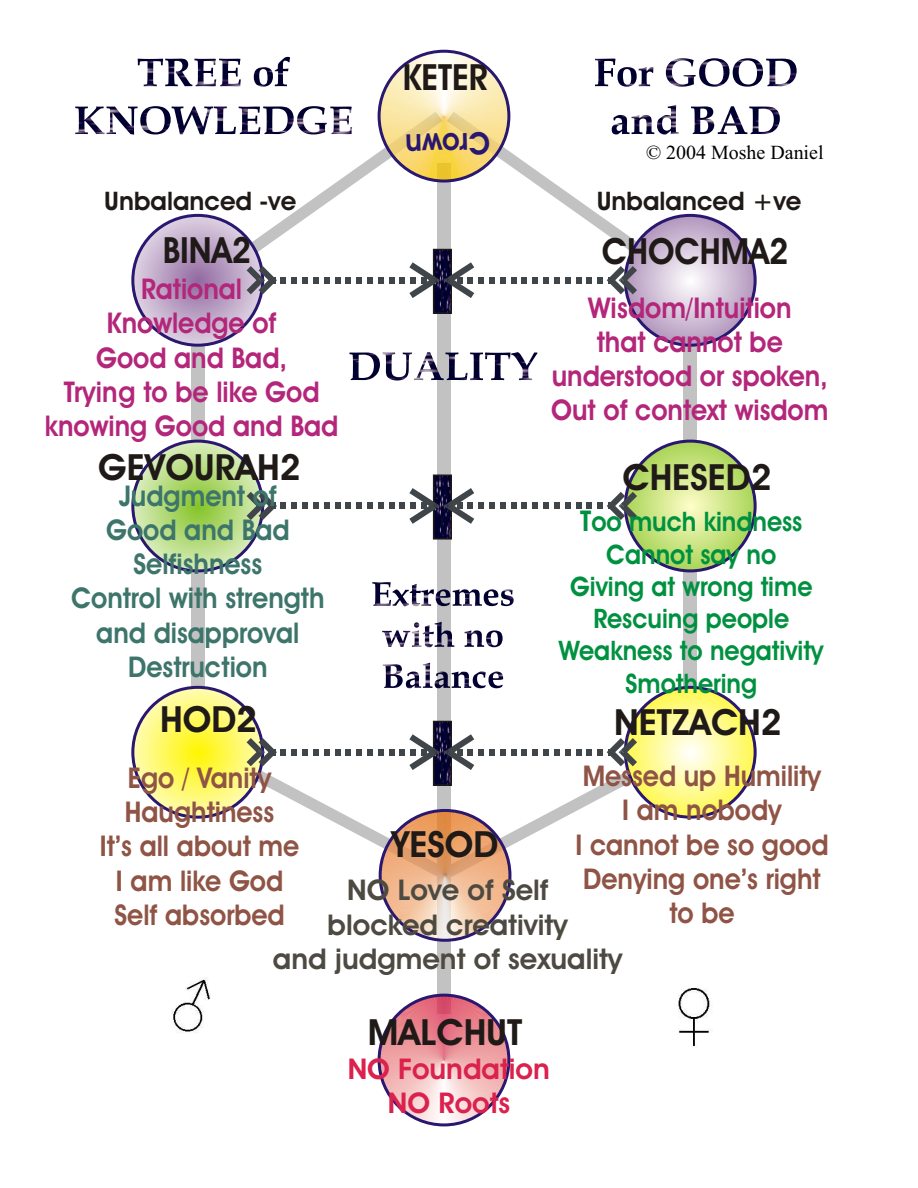
<style>
.page{position:relative;width:918px;height:1188px;background:#fff}
.page>*{position:absolute;margin:0;border:0;box-sizing:border-box;transform-origin:0 0}
.t1{font:700 36.3px "Avant Garde Bk BT";color:#1f1a17}
.t2{font:700 36.3px "Avant Garde Bk BT";color:#1f1a17;scale:.92 1}
.t3{font:700 31.05px "Avant Garde Bk BT";color:#291770;scale:.92 1}
.t4{font:700 28.8px/34.2px "Avant Garde Bk BT";color:#b3267a;text-align:center;scale:.92 1}
.t5{font:700 28.8px/34.2px "Avant Garde Bk BT";color:#8f5445;text-align:center;scale:.92 1}
.t6{font:700 28.8px/34.2px "Avant Garde Bk BT";color:#3d756b;text-align:center;scale:.92 1}
.t7{font:700 28.8px/34.2px "Avant Garde Bk BT";color:#4d4a42;text-align:center}
.t8{font:700 28.8px/34.2px "Avant Garde Bk BT";color:#db214d;text-align:center}
.t9{font:700 27px/32.2px "Avant Garde Bk BT";color:#009140;text-align:center;scale:.92 1}
.t10{font:700 25.65px "Avant Garde Bk BT";color:#1f1a17}
.t11{font:19.95px "Times New Roman";color:#000}
.s1{font-size:28.8px}
</style>
<div class="page">
<div style="left:191px;top:308px;width:13px;height:460px;background:#c2c2c2"></div>
<div style="left:684px;top:277px;width:13px;height:467px;background:#c2c2c2"></div>
<div style="left:437px;top:163px;width:14px;height:851px;background:#c2c2c2"></div>
<img style="left:138px;top:59px;width:25px;height:27px">
<img style="left:165px;top:59px;width:27px;height:27px">
<img style="left:194px;top:59px;width:17px;height:27px">
<img style="left:75px;top:107px;width:30px;height:27px">
<img style="left:107px;top:107px;width:31px;height:28px">
<img style="left:140px;top:106px;width:71px;height:28px">
<svg style="left:133px;top:441px;width:130px;height:130px;background:#b6d786"></svg>
<div style="left:131px;top:440px;width:133px;height:132px;border:3px solid #291770;border-radius:50%"></div>
<svg style="left:625px;top:441px;width:130px;height:130px;background:#c2db7f"></svg>
<div style="left:624px;top:440px;width:133px;height:132px;border:3px solid #291770;border-radius:50%"></div>
<svg style="left:133px;top:215px;width:130px;height:130px;background:#bda7c7"></svg>
<div style="left:131px;top:214px;width:133px;height:133px;border:3px solid #291770;border-radius:50%"></div>
<svg style="left:625px;top:215px;width:130px;height:130px;background:#c8b6d1"></svg>
<div style="left:624px;top:214px;width:133px;height:133px;border:3px solid #291770;border-radius:50%"></div>
<svg style="left:379px;top:995px;width:130px;height:130px"></svg>
<div style="left:378px;top:994px;width:132px;height:132px;border:3px solid #291770;border-radius:50%"></div>
<svg style="left:625px;top:687px;width:130px;height:130px;background:#f4ef88"></svg>
<svg style="left:133px;top:687px;width:130px;height:130px;background:#f4ee75"></svg>
<img style="left:678px;top:58px;width:18px;height:29px">
<img style="left:699px;top:58px;width:31px;height:29px">
<img style="left:733px;top:58px;width:30px;height:29px">
<img style="left:766px;top:59px;width:31px;height:27px">
<img style="left:691px;top:106px;width:23px;height:28px">
<img style="left:718px;top:106px;width:29px;height:28px">
<img style="left:749px;top:106px;width:31px;height:28px">
<svg style="left:433px;top:298px;width:19px;height:16px"></svg>
<svg style="left:211px;top:51px;width:467px;height:247px"></svg>
<svg style="left:433px;top:475px;width:19px;height:65px"></svg>
<svg style="left:247px;top:492px;width:39px;height:28px"></svg>
<svg style="left:292px;top:503px;width:37px;height:6px"></svg>
<svg style="left:335px;top:503px;width:5px;height:6px"></svg>
<svg style="left:346px;top:503px;width:48px;height:6px"></svg>
<svg style="left:598px;top:492px;width:39px;height:28px"></svg>
<svg style="left:587px;top:503px;width:5px;height:6px"></svg>
<svg style="left:576px;top:503px;width:5px;height:6px"></svg>
<svg style="left:533px;top:503px;width:37px;height:6px"></svg>
<svg style="left:522px;top:503px;width:5px;height:6px"></svg>
<svg style="left:400px;top:488px;width:116px;height:36px"></svg>
<svg style="left:433px;top:721px;width:19px;height:13px"></svg>
<svg style="left:202px;top:734px;width:485px;height:206px"></svg>
<img style="left:349px;top:353px;width:31px;height:27px">
<img style="left:383px;top:353px;width:29px;height:28px">
<img style="left:414px;top:352px;width:54px;height:28px">
<img style="left:470px;top:353px;width:13px;height:27px">
<img style="left:485px;top:352px;width:52px;height:28px">
<img style="left:372px;top:582px;width:19px;height:24px">
<img style="left:393px;top:589px;width:16px;height:17px">
<img style="left:410px;top:584px;width:11px;height:22px">
<img style="left:421px;top:589px;width:13px;height:17px">
<img style="left:436px;top:589px;width:14px;height:17px">
<img style="left:453px;top:589px;width:29px;height:17px">
<img style="left:484px;top:589px;width:14px;height:17px">
<img style="left:501px;top:589px;width:13px;height:17px">
<img style="left:382px;top:630px;width:28px;height:17px">
<img style="left:412px;top:622px;width:9px;height:25px">
<img style="left:423px;top:625px;width:11px;height:22px">
<img style="left:435px;top:622px;width:19px;height:25px">
<img style="left:465px;top:630px;width:19px;height:17px">
<img style="left:486px;top:630px;width:17px;height:17px">
<img style="left:383px;top:664px;width:20px;height:24px">
<img style="left:406px;top:672px;width:15px;height:16px">
<img style="left:423px;top:663px;width:9px;height:25px">
<img style="left:435px;top:672px;width:15px;height:16px">
<img style="left:452px;top:672px;width:19px;height:16px">
<img style="left:473px;top:672px;width:13px;height:16px">
<img style="left:488px;top:672px;width:15px;height:16px">
<img style="left:172px;top:978px;width:39px;height:55px">
<img style="left:678px;top:988px;width:32px;height:59px">
<p class="t2" style="left:403px;top:62px;width:94px">KETER</p>
<p class="t3" style="left:490px;top:156px;width:94px;rotate:179deg">C wo r n</p>
<p class="t11" style="left:646px;top:145px;width:179px">© 2004 Moshe Daniel</p>
<p class="t10" style="left:104px;top:191px;width:193px">Unbalanced -ve</p>
<p class="t10" style="left:597px;top:191px;width:206px">Unbalanced +ve</p>
<p class="t2" style="left:163px;top:236px;width:98px">BINA2</p>
<p class="t2" style="left:602px;top:236px;width:205px">CHOCHMA2</p>
<p class="t4" style="left:45px;top:275px;width:320px">Rational<br>Knowledge of<br>Good and Bad,<br>Trying to be like God knowing Good and Bad</p>
<p class="t4" style="left:551px;top:293px;width:303px">Wisdom/Intuition<br>that cannot be understood or spoken,<br>Out of context wisdom</p>
<p class="t1" style="left:98px;top:453px;width:204px">GEVOURAH2</p>
<p class="t1" style="left:622px;top:463px;width:151px">CHESED2</p>
<p class="t6" style="left:71px;top:481px;width:277px">Judgment of<br>Good and Bad<br>Selfishness<br>Control with strength and disapproval<br>Destruction</p>
<p class="t9" style="left:559px;top:508px;width:289px"><span class="s1">T</span>oo much kindness<br>Cannot say no<br>Giving at wrong time<br>Rescuing people<br>Weakness to negativity<br>Smothering</p>
<p class="t1" style="left:160px;top:705px;width:99px">HOD2</p>
<p class="t1" style="left:614px;top:708px;width:169px">NETZACH2</p>
<p class="t5" style="left:100px;top:763px;width:218px">Ego / Vanity<br>Haughtiness<br>It’s all about me<br>I am like God<br>Self absorbed</p>
<p class="t5" style="left:575px;top:761px;width:276px">Messed up Humility<br>I am nobody<br>I cannot be so good<br>Denying one’s right to be</p>
<p class="t1" style="left:392px;top:829px;width:108px">YESOD</p>
<p class="t7" style="left:273px;top:876px;width:351px">NO Love of Self<br>blocked creativity<br>and judgment of sexuality</p>
<p class="t1" style="left:368px;top:1017px;width:156px">MALCHUT</p>
<p class="t8" style="left:348px;top:1054px;width:204px">NO Foundation<br>NO Roots</p>
</div>
